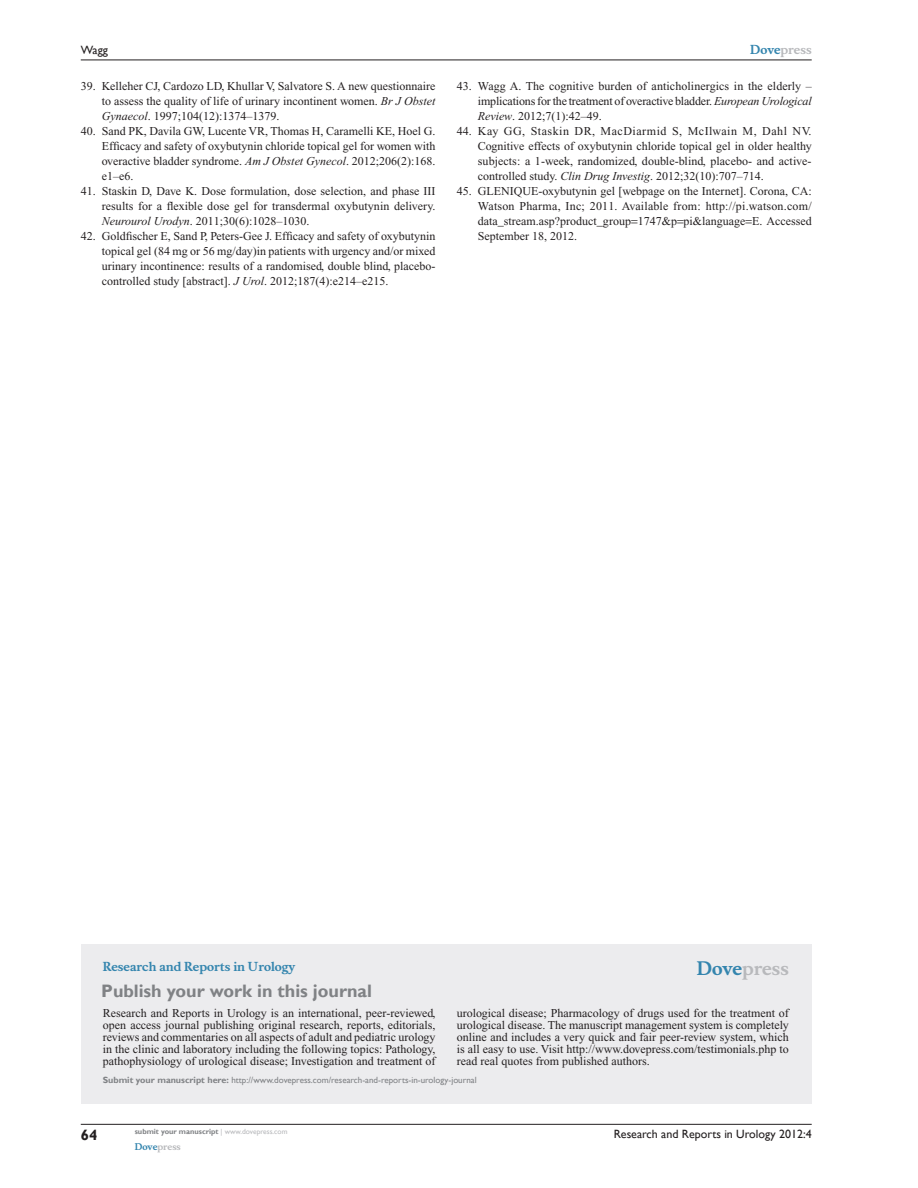
<style>
.page{position:relative;width:918px;height:1188px;background:#fff}
.page>*{position:absolute;margin:0;border:0;box-sizing:border-box;transform-origin:0 0}
.PromBx-H1{font:700 18px "Gill Sans";color:#808285}
.PromBx-Brand{font:700 18px "Musee";color:#b8b9bc}
.t1{font:700 15px "Gill Sans";color:#231f20}
.RefNL2{font:12px/15px "Times New Roman";color:#231f20;text-align:justify}
.PromBx-Tx{font:12px/12px "Times New Roman";color:#231f20;text-align:justify}
.t2{font:12px "Gill Sans";color:#231f20}
.PromBx-JrnlName{font:700 12px "Musee";color:#3485ae}
.t3{font:700 12px "Musee";color:#b8b9bc}
.PromBx-SubmitMssWebA{font:9px "Gill Sans";color:#808285}
.t4{font:700 9px "Musee";color:#b8b9bc}
.t5{font:700 7.5px "Gill Sans";color:#808285}
.s1{font-style:italic}
.s2{color:#3485ae}
.s3{font-weight:700}
.s4{font-weight:400;color:#b8b9bc}
</style>
<div class="page">
<div style="left:81px;top:944px;width:731px;height:159px;background:#ececee"></div>
<hr style="left:81px;top:1124px;width:731px;height:1px;background:#231f20">
<hr style="left:81px;top:60px;width:731px;height:1px;background:#231f20">
<p class="t2" style="left:81px;top:43px;width:29px">Wagg</p>
<p class="RefNL2" style="left:102px;top:79px;width:335px;text-indent:-21px">39. Kelleher CJ, Cardozo LD, Khullar V, Salvatore S. A new questionnaire to assess the quality of life of urinary incontinent women. <span class="s1">Br J Obstet Gynaecol</span>. 1997;104(12):1374–1379.</p>
<p class="RefNL2" style="left:102px;top:124px;width:335px;text-indent:-21px">40. Sand PK, Davila GW, Lucente VR, Thomas H, Caramelli KE, Hoel G.<br>Efficacy and safety of oxybutynin chloride topical gel for women with overactive bladder syndrome. <span class="s1">Am J Obstet Gynecol</span>. 2012;206(2):168. e1–e6.</p>
<p class="RefNL2" style="left:102px;top:184px;width:335px;text-indent:-21px">41. Staskin D, Dave K. Dose formulation, dose selection, and phase III results for a flexible dose gel for transdermal oxybutynin delivery.<br><span class="s1">Neurourol Urodyn</span>. 2011;30(6):1028–1030.</p>
<p class="RefNL2" style="left:102px;top:229px;width:335px;text-indent:-21px">42. Goldfischer E, Sand P, Peters-Gee J. Efficacy and safety of oxybutynin topical gel (84 mg or 56 mg/day)in patients with urgency and/or mixed urinary incontinence: results of a randomised, double blind, placebo&shy;controlled study [abstract]. <span class="s1">J Urol</span>. 2012;187(4):e214–e215.</p>
<p class="t3" style="left:750px;top:43px;width:63px"><span class="s2">Dove</span>press</p>
<p class="RefNL2" style="left:478px;top:79px;width:335px;text-indent:-21px">43. Wagg A. The cognitive burden of anticholinergics in the elderly – implications for the treatment of overactive bladder. <span class="s1">European Urological Review</span>. 2012;7(1):42–49.</p>
<p class="RefNL2" style="left:478px;top:124px;width:335px;text-indent:-21px">44. Kay GG, Staskin DR, MacDiarmid S, McIlwain M, Dahl NV.<br>Cognitive effects of oxybutynin chloride topical gel in older healthy subjects: a 1-week, randomized, double-blind, placebo- and active&shy;controlled study. <span class="s1">Clin Drug Investig</span>. 2012;32(10):707–714.</p>
<p class="RefNL2" style="left:478px;top:184px;width:335px;text-indent:-21px">45. GLENIQUE-oxybutynin gel [webpage on the Internet]. Corona, CA:<br>Watson Pharma, Inc; 2011. Available from: http://pi.watson.com/ data_stream.asp?product_group 1747&amp;p pi&amp;language E. Accessed September 18, 2012.</p>
<p class="PromBx-JrnlName" style="left:103px;top:959px;width:194px">Research and Reports in Urology</p>
<p class="PromBx-H1" style="left:101px;top:980px;width:272px">Publish your work in this journal</p>
<p class="PromBx-Brand" style="left:697px;top:958px;width:94px"><span class="s2">Dove</span>press</p>
<p class="PromBx-Tx" style="left:103px;top:1007px;width:334px">Research and Reports in Urology is an international, peer-reviewed, open access journal publishing original research, reports, editorials, reviews and commentaries on all aspects of adult and pediatric urology in the clinic and laboratory including the following topics: Pathology, pathophysiology of urological disease; Investigation and treatment of</p>
<p class="PromBx-Tx" style="left:457px;top:1007px;width:333px">urological disease; Pharmacology of drugs used for the treatment of urological disease. The manuscript management system is completely online and includes a very quick and fair peer-review system, which is all easy to use. Visit http://www.dovepress.com/testimonials.php to read real quotes from published authors.</p>
<p class="PromBx-SubmitMssWebA" style="left:103px;top:1075px;width:375px"><span class="s3">Submit your manuscript here:</span> http://www.dovepress.com/research-and-reports-in-urology-journal</p>
<p class="t1" style="left:81px;top:1126px;width:18px">64</p>
<p class="t5" style="left:135px;top:1127px;width:154px">submit your manuscript <span class="s4">| www.dovepress.com</span></p>
<p class="t4" style="left:135px;top:1141px;width:48px"><span class="s2">Dove</span>press</p>
<p class="t2" style="left:614px;top:1127px;width:200px">Research and Reports in Urology 2012:4</p>
</div>
